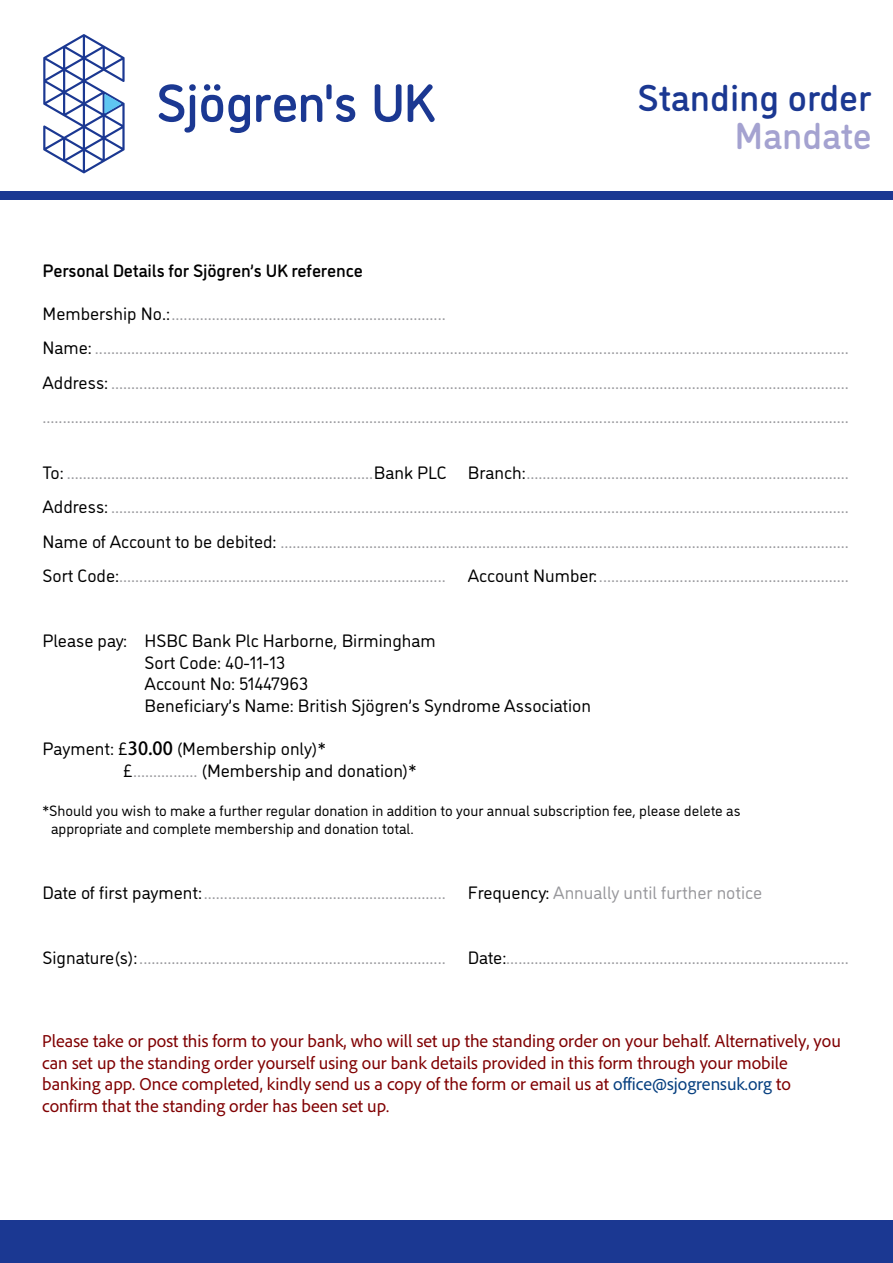
<style>
.page{position:relative;width:893px;height:1263px;background:#fff}
.page>*{position:absolute;margin:0;border:0;box-sizing:border-box;transform-origin:0 0}
.t1{font:500 37.5px "DI Nosaur";color:#1b3892}
.t2{font:500 37.5px "DI Nosaur";color:#a4a2d0}
.t3{font:18px/34.3px "DI Nosaur";color:#98989c}
.t4{font:18px/21.6px "Adobe Clean";color:#800002}
.t5{font:18px/21.6px "DI Nosaur";color:#000}
.t6{font:500 18px "DI Nosaur";letter-spacing:-.01em;color:#000}
.t7{font:15px/18px "DI Nosaur";color:#000}
.s1{color:#000}
.s2{font-family:"Adobe Fan Heiti Std";font-weight:700}
.s3{color:#98989c}
.s4{color:#074080}
</style>
<div class="page">
<svg style="left:43px;top:34px;width:82px;height:139px"></svg>
<svg style="left:159px;top:84px;width:276px;height:49px"></svg>
<div style="left:0;top:191px;width:893px;height:9px;background:#1b3892"></div>
<div style="left:0;top:1220px;width:893px;height:43px;background:#1b3892"></div>
<h1 class="t1" style="left:637px;top:71px;width:236px">Standing order</h1>
<h1 class="t2" style="left:734px;top:109px;width:139px">Mandate</h1>
<p class="t6" style="left:43px;top:258px;width:322px">Personal Details for Sjögren’s UK reference</p>
<p class="t3" style="left:43px;top:295px;width:808px"><span class="s1">Membership No.:</span>....................................................................<br><span class="s1">Name:</span> ...........................................................................................................................................................................................<br><span class="s1">Address:</span> ....................................................................................................................................................................................... ........................................................................................................................................................................................................</p>
<p class="t3" style="left:43px;top:454px;width:808px;text-align:justify"><span class="s1">To:</span> ............................................................................<span class="s1">Bank PLC Branch:</span>................................................................................<br><span class="s1">Address:</span> .......................................................................................................................................................................................<br><span class="s1">Name of Account to be debited:</span> .............................................................................................................................................<br><span class="s1">Sort Code:</span>................................................................................. <span class="s1">Account Number:</span>..............................................................</p>
<p class="t5" style="left:145px;top:629px;width:448px;text-indent:-102px">Please pay: HSBC Bank Plc Harborne, Birmingham<br>Sort Code: 40-11-13<br>Account No: 51447963<br>Beneficiary’s Name: British Sjögren’s Syndrome Association</p>
<p class="t5" style="left:123px;top:737px;width:295px;text-indent:-81px">Payment: £<span class="s2">30.00</span> (Membership only)*<br>£<span class="s3">................</span> (Membership and donation)*</p>
<p class="t7" style="left:51px;top:801px;width:691px;text-indent:-9px">*Should you wish to make a further regular donation in addition to your annual subscription fee, please delete as appropriate and complete membership and donation total.</p>
<p class="t3" style="left:43px;top:874px;width:721px"><span class="s1">Date of first payment:</span>............................................................ <span class="s1">Frequency:</span> Annually until further notice</p>
<p class="t3" style="left:43px;top:939px;width:808px"><span class="s1">Signature(s):</span>............................................................................ <span class="s1">Date:</span>.....................................................................................</p>
<p class="t4" style="left:42px;top:1029px;width:800px">Please take or post this form to your bank, who will set up the standing order on your behalf. Alternatively, you can set up the standing order yourself using our bank details provided in this form through your mobile banking app. Once completed, kindly send us a copy of the form or email us at <span class="s4">office@sjogrensuk.org</span> to confirm that the standing order has been set up.</p>
</div>
